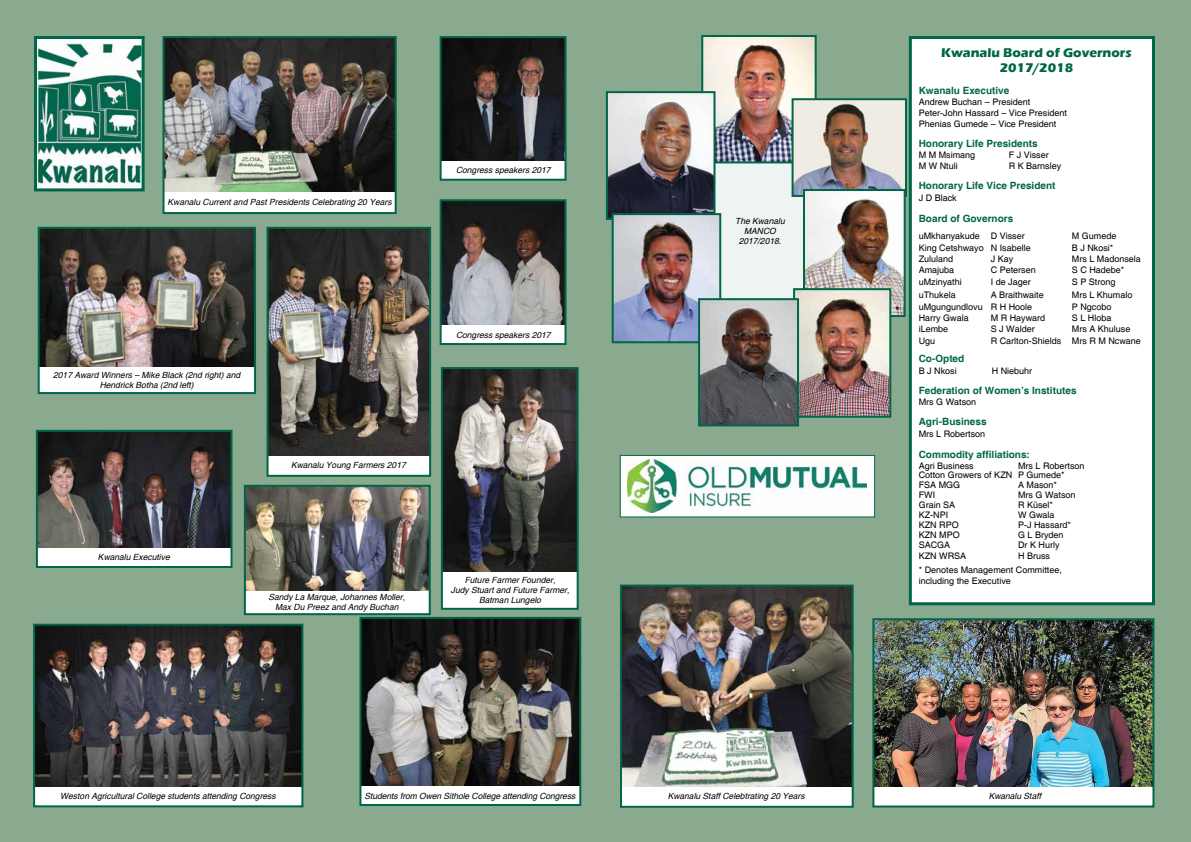
<style>
.page{position:relative;width:1191px;height:842px;background:#89aa8f}
.page>*{position:absolute;margin:0;border:0;box-sizing:border-box;transform-origin:0 0}
.t1{font:700 13px/15.6px "Eras ITC";color:#006647;text-align:center}
.t2{font:700 10px "Helvetica";color:#006647}
.t3{font:9px/10.8px "Helvetica";color:#000}
.t4{font:italic 8.5px/10px "Helvetica";color:#000;text-align:center}
</style>
<div class="page">
<div style="left:909px;top:36px;width:246px;height:569px;background:#fff;border:3px solid #006647"></div>
<div style="left:700px;top:157px;width:119px;height:148px;background:#edf4f2"></div>
<img style="left:704px;top:38px;width:109px;height:122px">
<div style="left:701px;top:35px;width:115px;height:128px;border:2px solid #006647"></div>
<img style="left:609px;top:94px;width:103px;height:123px">
<div style="left:606px;top:91px;width:109px;height:129px;border:2px solid #006647"></div>
<img style="left:794px;top:101px;width:110px;height:93px">
<div style="left:791px;top:98px;width:116px;height:99px;border:2px solid #006647"></div>
<img style="left:806px;top:192px;width:96px;height:122px">
<div style="left:803px;top:189px;width:102px;height:128px;border:2px solid #006647"></div>
<img style="left:614px;top:216px;width:104px;height:124px">
<div style="left:611px;top:213px;width:110px;height:130px;border:2px solid #006647"></div>
<img style="left:796px;top:291px;width:92px;height:124px">
<div style="left:793px;top:288px;width:98px;height:130px;border:2px solid #006647"></div>
<img style="left:701px;top:301px;width:95px;height:122px">
<div style="left:698px;top:298px;width:101px;height:128px;border:2px solid #006647"></div>
<div style="left:620px;top:455px;width:254px;height:62px;background:#fff"></div>
<img style="left:628px;top:460px;width:239px;height:53px">
<div style="left:620px;top:455px;width:255px;height:62px;border:1px solid #006647"></div>
<img style="left:38px;top:40px;width:103px;height:147px">
<div style="left:34px;top:36px;width:111px;height:155px;border:3px solid #006647"></div>
<div style="left:39px;top:228px;width:216px;height:165px;background:#fff"></div>
<img style="left:41px;top:230px;width:212px;height:137px">
<div style="left:38px;top:227px;width:218px;height:167px;border:2px solid #006647"></div>
<div style="left:163px;top:37px;width:233px;height:176px;background:#fff"></div>
<img style="left:165px;top:39px;width:229px;height:153px">
<div style="left:162px;top:36px;width:235px;height:178px;border:2px solid #006647"></div>
<div style="left:37px;top:431px;width:194px;height:136px;background:#fff"></div>
<img style="left:39px;top:433px;width:190px;height:114px">
<div style="left:36px;top:430px;width:196px;height:138px;border:2px solid #006647"></div>
<div style="left:621px;top:585px;width:231px;height:222px;background:#fff"></div>
<img style="left:623px;top:587px;width:227px;height:200px">
<div style="left:620px;top:584px;width:233px;height:224px;border:2px solid #006647"></div>
<div style="left:245px;top:486px;width:185px;height:128px;background:#fff"></div>
<img style="left:247px;top:488px;width:181px;height:102px">
<div style="left:244px;top:485px;width:187px;height:130px;border:2px solid #006647"></div>
<div style="left:267px;top:228px;width:163px;height:248px;background:#fff"></div>
<img style="left:269px;top:230px;width:159px;height:226px">
<div style="left:266px;top:227px;width:165px;height:250px;border:2px solid #006647"></div>
<div style="left:34px;top:625px;width:268px;height:181px;background:#fff"></div>
<img style="left:36px;top:627px;width:264px;height:159px">
<div style="left:33px;top:624px;width:270px;height:183px;border:2px solid #006647"></div>
<div style="left:360px;top:618px;width:220px;height:187px;background:#fff"></div>
<img style="left:362px;top:620px;width:216px;height:165px">
<div style="left:359px;top:617px;width:222px;height:189px;border:2px solid #006647"></div>
<div style="left:873px;top:619px;width:280px;height:187px;background:#fff"></div>
<img style="left:875px;top:621px;width:276px;height:166px">
<div style="left:872px;top:618px;width:282px;height:189px;border:2px solid #006647"></div>
<div style="left:440px;top:200px;width:125px;height:144px;background:#fff"></div>
<img style="left:442px;top:202px;width:121px;height:122px">
<div style="left:439px;top:199px;width:127px;height:146px;border:2px solid #006647"></div>
<div style="left:440px;top:37px;width:125px;height:143px;background:#fff"></div>
<img style="left:442px;top:39px;width:121px;height:122px">
<div style="left:439px;top:36px;width:127px;height:145px;border:2px solid #006647"></div>
<div style="left:442px;top:368px;width:135px;height:241px;background:#fff"></div>
<img style="left:444px;top:370px;width:131px;height:202px">
<div style="left:441px;top:367px;width:137px;height:243px;border:2px solid #006647"></div>
<p class="t4" style="left:168px;top:198px;width:225px">Kwanalu Current and Past Presidents Celebrating 20 Years</p>
<p class="t4" style="left:456px;top:165px;width:96px">Congress speakers 2017</p>
<p class="t4" style="left:53px;top:370px;width:189px">2017 Award Winners – Mike Black (2nd right) and<br>Hendrick Botha (2nd left)</p>
<p class="t4" style="left:291px;top:461px;width:116px">Kwanalu Young Farmers 2017</p>
<p class="t4" style="left:98px;top:552px;width:73px">Kwanalu Executive</p>
<p class="t4" style="left:268px;top:593px;width:138px">Sandy La Marque, Johannes Moller,<br>Max Du Preez and Andy Buchan</p>
<p class="t4" style="left:456px;top:330px;width:96px">Congress speakers 2017</p>
<p class="t4" style="left:451px;top:575px;width:120px">Future Farmer Founder,<br>Judy Stuart and Future Farmer,<br>Batman Lungelo</p>
<p class="t4" style="left:735px;top:216px;width:51px">The Kwanalu<br>MANCO<br>2017/2018.</p>
<h1 class="t1" style="left:941px;top:45px;width:192px">Kwanalu Board of Governors<br>2017/2018</h1>
<p class="t2" style="left:918px;top:85px;width:92px">Kwanalu Executive</p>
<p class="t3" style="left:918px;top:97px;width:150px">Andrew Buchan – President<br>Peter-John Hassard – Vice President<br>Phenias Gumede – Vice President</p>
<p class="t2" style="left:918px;top:138px;width:120px">Honorary Life Presidents</p>
<p class="t3" style="left:918px;top:150px;width:58px">M M Msimang</p>
<p class="t3" style="left:1008px;top:150px;width:42px">F J Visser</p>
<p class="t3" style="left:918px;top:161px;width:40px">M W Ntuli</p>
<p class="t3" style="left:1008px;top:161px;width:54px">R K Barnsley</p>
<p class="t2" style="left:918px;top:180px;width:138px">Honorary Life Vice President</p>
<p class="t3" style="left:918px;top:193px;width:40px">J D Black</p>
<p class="t2" style="left:918px;top:212px;width:96px">Board of Governors</p>
<p class="t3" style="left:918px;top:231px;width:108px">uMkhanyakude D Visser</p>
<p class="t3" style="left:1071px;top:231px;width:46px">M Gumede</p>
<p class="t3" style="left:918px;top:242px;width:114px">King Cetshwayo N Isabelle</p>
<p class="t3" style="left:1071px;top:242px;width:43px">B J Nkosi*</p>
<p class="t3" style="left:918px;top:254px;width:36px">Zululand</p>
<p class="t3" style="left:990px;top:254px;width:24px">J Kay</p>
<p class="t3" style="left:1071px;top:254px;width:71px">Mrs L Madonsela</p>
<p class="t3" style="left:918px;top:265px;width:37px">Amajuba</p>
<p class="t3" style="left:990px;top:265px;width:47px">C Petersen</p>
<p class="t3" style="left:1071px;top:265px;width:54px">S C Hadebe*</p>
<p class="t3" style="left:918px;top:276px;width:45px">uMzinyathi</p>
<p class="t3" style="left:990px;top:276px;width:42px">I de Jager</p>
<p class="t3" style="left:1071px;top:276px;width:45px">S P Strong</p>
<p class="t3" style="left:918px;top:290px;width:39px">uThukela</p>
<p class="t3" style="left:990px;top:290px;width:55px">A Braithwaite</p>
<p class="t3" style="left:1071px;top:290px;width:62px">Mrs L Khumalo</p>
<p class="t3" style="left:918px;top:301px;width:115px">uMgungundlovu R H Hoole</p>
<p class="t3" style="left:1071px;top:301px;width:41px">P Ngcobo</p>
<p class="t3" style="left:918px;top:313px;width:52px">Harry Gwala</p>
<p class="t3" style="left:990px;top:313px;width:56px">M R Hayward</p>
<p class="t3" style="left:1071px;top:313px;width:41px">S L Hloba</p>
<p class="t3" style="left:918px;top:324px;width:31px">iLembe</p>
<p class="t3" style="left:990px;top:324px;width:46px">S J Walder</p>
<p class="t3" style="left:1071px;top:324px;width:60px">Mrs A Khuluse</p>
<p class="t3" style="left:918px;top:335px;width:18px">Ugu</p>
<p class="t3" style="left:990px;top:335px;width:152px">R Carlton-Shields Mrs R M Ncwane</p>
<p class="t2" style="left:918px;top:352px;width:47px">Co-Opted</p>
<p class="t3" style="left:918px;top:365px;width:40px">B J Nkosi</p>
<p class="t3" style="left:991px;top:365px;width:42px">H Niebuhr</p>
<p class="t2" style="left:918px;top:384px;width:159px">Federation of Women’s Institutes</p>
<p class="t3" style="left:918px;top:397px;width:59px">Mrs G Watson</p>
<p class="t2" style="left:918px;top:416px;width:69px">Agri-Business</p>
<p class="t3" style="left:918px;top:429px;width:68px">Mrs L Robertson</p>
<p class="t2" style="left:918px;top:448px;width:113px">Commodity affiliations:</p>
<p class="t3" style="left:918px;top:460px;width:57px">Agri Business</p>
<p class="t3" style="left:918px;top:461px;width:167px;line-height:10px;text-indent:99px">Mrs L Robertson<br>Cotton Growers of KZN P Gumede*<br>FSA MGG</p>
<p class="t3" style="left:1018px;top:480px;width:41px">A Mason*</p>
<p class="t3" style="left:918px;top:490px;width:18px">FWI</p>
<p class="t3" style="left:1018px;top:490px;width:59px">Mrs G Watson</p>
<p class="t3" style="left:918px;top:500px;width:38px">Grain SA</p>
<p class="t3" style="left:1018px;top:500px;width:37px">R Küsel*</p>
<p class="t3" style="left:918px;top:510px;width:31px">KZ-NPI</p>
<p class="t3" style="left:1018px;top:510px;width:38px">W Gwala</p>
<p class="t3" style="left:918px;top:520px;width:42px">KZN RPO</p>
<p class="t3" style="left:1018px;top:520px;width:55px">P-J Hassard*</p>
<p class="t3" style="left:918px;top:530px;width:43px">KZN MPO</p>
<p class="t3" style="left:1018px;top:530px;width:47px">G L Bryden</p>
<p class="t3" style="left:918px;top:540px;width:33px">SACGA</p>
<p class="t3" style="left:1018px;top:540px;width:43px">Dr K Hurly</p>
<p class="t3" style="left:918px;top:550px;width:49px">KZN WRSA</p>
<p class="t3" style="left:918px;top:548px;width:145px;line-height:14.3px;text-indent:99px">H Bruss<br>* Denotes Management Committee,</p>
<p class="t3" style="left:918px;top:575px;width:94px">including the Executive</p>
<p class="t4" style="left:60px;top:792px;width:217px">Weston Agricultural College students attending Congress</p>
<p class="t4" style="left:364px;top:791px;width:212px">Students from Owen Sithole College attending Congress</p>
<p class="t4" style="left:667px;top:792px;width:139px">Kwanalu Staff Celebtrating 20 Years</p>
<p class="t4" style="left:988px;top:792px;width:54px">Kwanalu Staff</p>
</div>
